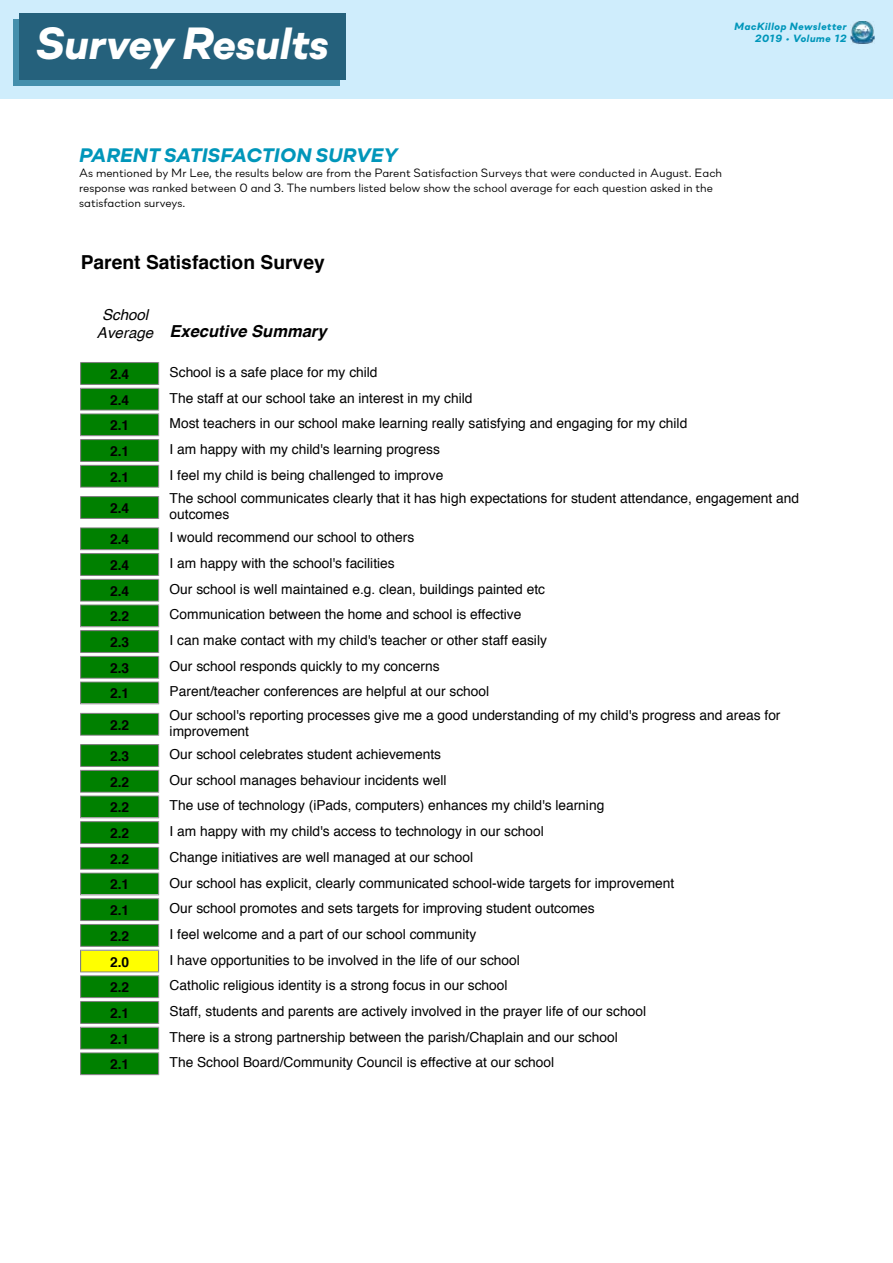
<style>
.page{position:relative;width:893px;height:1263px;background:#fff}
.page>*{position:absolute;margin:0;border:0;box-sizing:border-box;transform-origin:0 0}
.t1{font:italic 800 45px "Soin Sans Neue";color:#fff}
.t2{font:italic 800 19.5px "Soin Sans Neue";letter-spacing:.01em;color:#0096ba}
.t3{font:700 19.2px "Helvetica";color:#000}
.t4{font:italic 700 16.5px "Helvetica";color:#000}
.t5{font:italic 15.15px "Helvetica";color:#000}
.t6{font:13.8px/16.5px "Helvetica";color:#000}
.t7{font:700 13.8px "Helvetica";color:#000}
.t8{font:12px/15px "Soin Sans Neue";color:#000}
.t9{font:italic 800 10.5px/12.6px "Soin Sans Neue";letter-spacing:.05em;color:#0096ba;text-align:right}
.s1{font-weight:400;font-size:15.15px}
</style>
<div class="page">
<div style="left:0;top:0;width:893px;height:98px;background:#cfedfc"></div>
<svg style="left:80px;top:362px;width:79px;height:126px;background:#258c25"></svg>
<svg style="left:80px;top:496px;width:79px;height:23px;background:#0f800f"></svg>
<svg style="left:80px;top:527px;width:79px;height:177px;background:#278d27"></svg>
<svg style="left:80px;top:713px;width:79px;height:23px;background:#118111"></svg>
<svg style="left:80px;top:744px;width:79px;height:331px;background:#379528"></svg>
<img style="left:850px;top:21px;width:24px;height:23px">
<div style="left:14px;top:19px;width:326px;height:67px;background:#448fac"></div>
<div style="left:20px;top:13px;width:326px;height:67px;background:#25617c"></div>
<h1 class="t1" style="left:36px;top:11px;width:295px">Survey Results</h1>
<p class="t9" style="left:735px;top:19px;width:114px">MacKillop Newsletter<br>2019 • Volume 12</p>
<h2 class="t2" style="left:79px;top:141px;width:320px">PARENT SATISFACTION SURVEY</h2>
<p class="t8" style="left:79px;top:164px;width:644px">As mentioned by Mr Lee, the results below are from the Parent Satisfaction Surveys that were conducted in August. Each response was ranked between 0 and 3. The numbers listed below show the school average for each question asked in the satisfaction surveys.</p>
<h3 class="t3" style="left:81px;top:247px;width:246px">Parent Satisfaction Survey</h3>
<p class="t5" style="left:102px;top:302px;width:48px">School</p>
<p class="t4" style="left:97px;top:318px;width:231px"><span class="s1">Average</span> Executive Summary</p>
<p class="t7" style="left:110px;top:363px;width:21px">2.4</p>
<p class="t6" style="left:170px;top:364px;width:209px">School is a safe place for my child</p>
<p class="t7" style="left:110px;top:389px;width:21px">2.4</p>
<p class="t6" style="left:170px;top:390px;width:304px">The staff at our school take an interest in my child</p>
<p class="t7" style="left:110px;top:414px;width:21px">2.1</p>
<p class="t6" style="left:170px;top:416px;width:519px">Most teachers in our school make learning really satisfying and engaging for my child</p>
<p class="t7" style="left:110px;top:440px;width:21px">2.1</p>
<p class="t6" style="left:170px;top:441px;width:272px">I am happy with my child's learning progress</p>
<p class="t7" style="left:110px;top:466px;width:21px">2.1</p>
<p class="t6" style="left:170px;top:467px;width:275px">I feel my child is being challenged to improve</p>
<p class="t7" style="left:110px;top:497px;width:21px">2.4</p>
<p class="t6" style="left:170px;top:490px;width:631px">The school communicates clearly that it has high expectations for student attendance, engagement and outcomes</p>
<p class="t7" style="left:110px;top:528px;width:21px">2.4</p>
<p class="t6" style="left:170px;top:530px;width:246px">I would recommend our school to others</p>
<p class="t7" style="left:110px;top:554px;width:21px">2.4</p>
<p class="t6" style="left:170px;top:555px;width:227px">I am happy with the school's facilities</p>
<p class="t7" style="left:110px;top:580px;width:21px">2.4</p>
<p class="t6" style="left:170px;top:581px;width:377px">Our school is well maintained e.g. clean, buildings painted etc</p>
<p class="t7" style="left:110px;top:605px;width:21px">2.2</p>
<p class="t6" style="left:170px;top:607px;width:353px">Communication between the home and school is effective</p>
<p class="t7" style="left:110px;top:631px;width:21px">2.3</p>
<p class="t6" style="left:170px;top:632px;width:379px">I can make contact with my child's teacher or other staff easily</p>
<p class="t7" style="left:110px;top:657px;width:21px">2.3</p>
<p class="t6" style="left:170px;top:658px;width:271px">Our school responds quickly to my concerns</p>
<p class="t7" style="left:110px;top:682px;width:21px">2.1</p>
<p class="t6" style="left:170px;top:684px;width:321px">Parent/teacher conferences are helpful at our school</p>
<p class="t7" style="left:110px;top:714px;width:21px">2.2</p>
<p class="t6" style="left:170px;top:707px;width:612px">Our school's reporting processes give me a good understanding of my child's progress and areas for improvement</p>
<p class="t7" style="left:110px;top:745px;width:21px">2.3</p>
<p class="t6" style="left:170px;top:746px;width:273px">Our school celebrates student achievements</p>
<p class="t7" style="left:110px;top:771px;width:21px">2.2</p>
<p class="t6" style="left:170px;top:772px;width:278px">Our school manages behaviour incidents well</p>
<p class="t7" style="left:110px;top:796px;width:21px">2.2</p>
<p class="t6" style="left:170px;top:798px;width:436px">The use of technology (iPads, computers) enhances my child's learning</p>
<p class="t7" style="left:110px;top:822px;width:21px">2.2</p>
<p class="t6" style="left:170px;top:823px;width:376px">I am happy with my child's access to technology in our school</p>
<p class="t7" style="left:110px;top:848px;width:21px">2.2</p>
<p class="t6" style="left:170px;top:849px;width:305px">Change initiatives are well managed at our school</p>
<p class="t7" style="left:110px;top:873px;width:21px">2.1</p>
<p class="t6" style="left:170px;top:875px;width:506px">Our school has explicit, clearly communicated school-wide targets for improvement</p>
<p class="t7" style="left:110px;top:899px;width:21px">2.1</p>
<p class="t6" style="left:170px;top:900px;width:427px">Our school promotes and sets targets for improving student outcomes</p>
<p class="t7" style="left:110px;top:925px;width:21px">2.2</p>
<p class="t6" style="left:170px;top:926px;width:308px">I feel welcome and a part of our school community</p>
<p class="t7" style="left:110px;top:950px;width:21px">2.0</p>
<p class="t6" style="left:170px;top:952px;width:352px">I have opportunities to be involved in the life of our school</p>
<p class="t7" style="left:110px;top:976px;width:21px">2.2</p>
<p class="t6" style="left:170px;top:977px;width:339px">Catholic religious identity is a strong focus in our school</p>
<p class="t7" style="left:110px;top:1002px;width:21px">2.1</p>
<p class="t6" style="left:170px;top:1003px;width:478px">Staff, students and parents are actively involved in the prayer life of our school</p>
<p class="t7" style="left:110px;top:1027px;width:21px">2.1</p>
<p class="t6" style="left:170px;top:1029px;width:450px">There is a strong partnership between the parish/Chaplain and our school</p>
<p class="t7" style="left:110px;top:1053px;width:21px">2.1</p>
<p class="t6" style="left:170px;top:1055px;width:386px">The School Board/Community Council is effective at our school</p>
</div>
